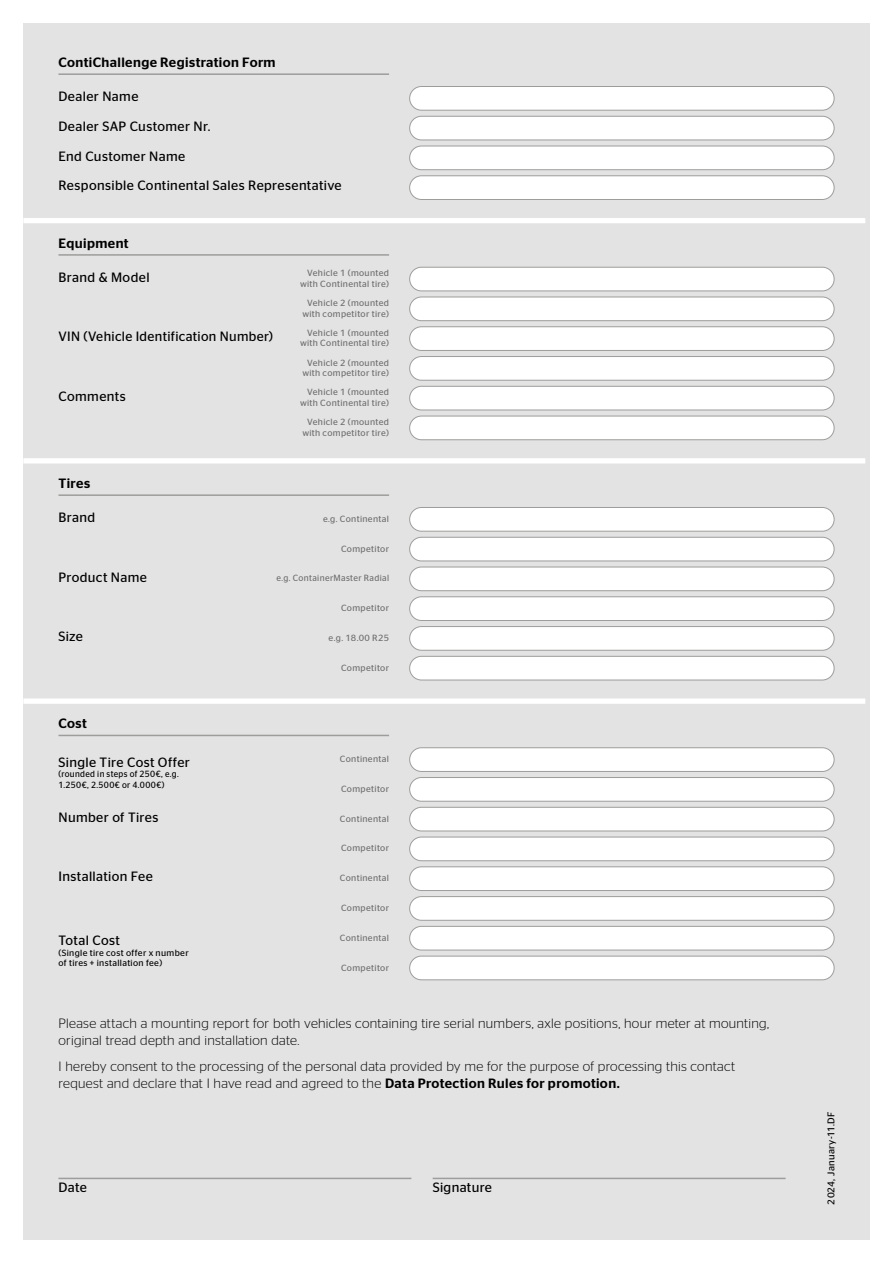
<style>
.page{position:relative;width:893px;height:1263px;background:#fff}
.page>*{position:absolute;margin:0;border:0;box-sizing:border-box;transform-origin:0 0}
.t1{font:300 13.5px/17px "Continental Stag Sans";letter-spacing:.02em;color:#000}
.t2{font:13.5px "Continental Stag Sans";letter-spacing:.025em;color:#000}
.t3{font:500 13.5px "Continental Stag Sans";letter-spacing:.03em;color:#000}
.t4{font:9.75px "Continental Stag Sans";letter-spacing:.035em;color:#000}
.t5{font:9px/10.5px "Continental Stag Sans";letter-spacing:.04em;color:#706f6f;text-align:right}
.t6{font:9px/10.5px "Continental Stag Sans";letter-spacing:.04em;color:#000}
.t7{font:9px/10.5px "Continental Stag Sans";letter-spacing:.04em;color:#000;scale:.94 1}
.s1{font-weight:500}
</style>
<div class="page">
<div style="left:23px;top:23px;width:847px;height:1216px;background:#e3e3e3"></div>
<svg style="left:23px;top:218px;width:842px;height:486px"></svg>
<hr style="left:58px;top:73px;width:331px;height:2px;background:#9d9d9c">
<hr style="left:58px;top:254px;width:331px;height:2px;background:#9d9d9c">
<hr style="left:58px;top:494px;width:331px;height:2px;background:#9d9d9c">
<hr style="left:58px;top:735px;width:331px;height:1px;background:#9d9d9c">
<div style="left:410px;top:86px;width:424px;height:24px;background:#fff;border-radius:12px"></div>
<div style="left:409px;top:86px;width:425px;height:25px;border:1px solid #9d9d9c;border-radius:12px"></div>
<div style="left:410px;top:116px;width:424px;height:24px;background:#fff;border-radius:12px"></div>
<div style="left:409px;top:116px;width:425px;height:24px;border:1px solid #9d9d9c;border-radius:12px"></div>
<div style="left:410px;top:267px;width:424px;height:24px;background:#fff;border-radius:12px"></div>
<div style="left:409px;top:267px;width:425px;height:24px;border:1px solid #9d9d9c;border-radius:12px"></div>
<div style="left:410px;top:327px;width:424px;height:23px;background:#fff;border-radius:12px"></div>
<div style="left:409px;top:326px;width:425px;height:25px;border:1px solid #9d9d9c;border-radius:12px"></div>
<div style="left:410px;top:146px;width:424px;height:24px;background:#fff;border-radius:12px"></div>
<div style="left:409px;top:146px;width:425px;height:24px;border:1px solid #9d9d9c;border-radius:12px"></div>
<div style="left:410px;top:297px;width:424px;height:24px;background:#fff;border-radius:12px"></div>
<div style="left:409px;top:297px;width:425px;height:24px;border:1px solid #9d9d9c;border-radius:12px"></div>
<div style="left:410px;top:356px;width:424px;height:24px;background:#fff;border-radius:12px"></div>
<div style="left:409px;top:356px;width:425px;height:25px;border:1px solid #9d9d9c;border-radius:12px"></div>
<div style="left:410px;top:176px;width:424px;height:23px;background:#fff;border-radius:12px"></div>
<div style="left:409px;top:175px;width:425px;height:25px;border:1px solid #9d9d9c;border-radius:12px"></div>
<div style="left:410px;top:386px;width:424px;height:24px;background:#fff;border-radius:12px"></div>
<div style="left:409px;top:386px;width:425px;height:24px;border:1px solid #9d9d9c;border-radius:12px"></div>
<div style="left:410px;top:416px;width:424px;height:24px;background:#fff;border-radius:12px"></div>
<div style="left:409px;top:416px;width:425px;height:24px;border:1px solid #9d9d9c;border-radius:12px"></div>
<div style="left:410px;top:507px;width:424px;height:24px;background:#fff;border-radius:12px"></div>
<div style="left:409px;top:507px;width:425px;height:24px;border:1px solid #9d9d9c;border-radius:12px"></div>
<div style="left:410px;top:748px;width:424px;height:23px;background:#fff;border-radius:12px"></div>
<div style="left:409px;top:747px;width:425px;height:25px;border:1px solid #9d9d9c;border-radius:12px"></div>
<div style="left:410px;top:896px;width:424px;height:24px;background:#fff;border-radius:12px"></div>
<div style="left:409px;top:896px;width:425px;height:25px;border:1px solid #9d9d9c;border-radius:12px"></div>
<div style="left:410px;top:567px;width:424px;height:24px;background:#fff;border-radius:12px"></div>
<div style="left:409px;top:567px;width:425px;height:24px;border:1px solid #9d9d9c;border-radius:12px"></div>
<div style="left:410px;top:807px;width:424px;height:24px;background:#fff;border-radius:12px"></div>
<div style="left:409px;top:807px;width:425px;height:24px;border:1px solid #9d9d9c;border-radius:12px"></div>
<div style="left:410px;top:956px;width:424px;height:24px;background:#fff;border-radius:12px"></div>
<div style="left:409px;top:956px;width:425px;height:24px;border:1px solid #9d9d9c;border-radius:12px"></div>
<div style="left:410px;top:537px;width:424px;height:24px;background:#fff;border-radius:12px"></div>
<div style="left:409px;top:537px;width:425px;height:24px;border:1px solid #9d9d9c;border-radius:12px"></div>
<div style="left:410px;top:777px;width:424px;height:24px;background:#fff;border-radius:12px"></div>
<div style="left:409px;top:777px;width:425px;height:24px;border:1px solid #9d9d9c;border-radius:12px"></div>
<div style="left:410px;top:926px;width:424px;height:24px;background:#fff;border-radius:12px"></div>
<div style="left:409px;top:926px;width:425px;height:24px;border:1px solid #9d9d9c;border-radius:12px"></div>
<div style="left:410px;top:597px;width:424px;height:23px;background:#fff;border-radius:12px"></div>
<div style="left:409px;top:596px;width:425px;height:25px;border:1px solid #9d9d9c;border-radius:12px"></div>
<div style="left:410px;top:837px;width:424px;height:24px;background:#fff;border-radius:12px"></div>
<div style="left:409px;top:837px;width:425px;height:24px;border:1px solid #9d9d9c;border-radius:12px"></div>
<div style="left:410px;top:626px;width:424px;height:24px;background:#fff;border-radius:12px"></div>
<div style="left:409px;top:626px;width:425px;height:25px;border:1px solid #9d9d9c;border-radius:12px"></div>
<div style="left:410px;top:867px;width:424px;height:23px;background:#fff;border-radius:12px"></div>
<div style="left:409px;top:866px;width:425px;height:25px;border:1px solid #9d9d9c;border-radius:12px"></div>
<div style="left:410px;top:656px;width:424px;height:24px;background:#fff;border-radius:12px"></div>
<div style="left:409px;top:656px;width:425px;height:24px;border:1px solid #9d9d9c;border-radius:12px"></div>
<hr style="left:58px;top:1178px;width:353px;height:1px;background:#9d9d9c">
<hr style="left:433px;top:1178px;width:353px;height:1px;background:#9d9d9c">
<h1 class="t3" style="left:58px;top:55px;width:219px">ContiChallenge Registration Form</h1>
<h1 class="t2" style="left:58px;top:89px;width:82px">Dealer Name</h1>
<h1 class="t2" style="left:58px;top:119px;width:153px">Dealer SAP Customer Nr.</h1>
<h1 class="t2" style="left:58px;top:148px;width:128px">End Customer Name</h1>
<h1 class="t2" style="left:58px;top:178px;width:285px">Responsible Continental Sales Representative</h1>
<h1 class="t3" style="left:58px;top:235px;width:72px">Equipment</h1>
<h1 class="t2" style="left:58px;top:269px;width:93px">Brand &amp; Model</h1>
<p class="t5" style="left:300px;top:268px;width:91px">Vehicle 1 (mounted with Continental tire)</p>
<p class="t5" style="left:302px;top:298px;width:88px;text-align:center">Vehicle 2 (mounted with competitor tire)</p>
<h1 class="t2" style="left:58px;top:329px;width:216px">VIN (Vehicle Identification Number)</h1>
<p class="t5" style="left:300px;top:327px;width:91px">Vehicle 1 (mounted with Continental tire)</p>
<p class="t5" style="left:302px;top:357px;width:88px;text-align:center">Vehicle 2 (mounted with competitor tire)</p>
<h1 class="t2" style="left:58px;top:389px;width:69px">Comments</h1>
<p class="t5" style="left:300px;top:387px;width:91px">Vehicle 1 (mounted with Continental tire)</p>
<p class="t5" style="left:302px;top:417px;width:88px;text-align:center">Vehicle 2 (mounted with competitor tire)</p>
<h1 class="t3" style="left:58px;top:476px;width:33px">Tires</h1>
<h1 class="t2" style="left:58px;top:510px;width:38px">Brand</h1>
<p class="t5" style="left:323px;top:513px;width:68px">e.g. Continental</p>
<p class="t5" style="left:341px;top:543px;width:49px">Competitor</p>
<h1 class="t2" style="left:58px;top:569px;width:90px">Product Name</h1>
<p class="t5" style="left:276px;top:573px;width:114px">e.g. ContainerMaster Radial</p>
<p class="t5" style="left:341px;top:603px;width:49px">Competitor</p>
<h1 class="t2" style="left:58px;top:629px;width:26px">Size</h1>
<p class="t5" style="left:329px;top:632px;width:62px">e.g. 18.00 R25</p>
<p class="t5" style="left:341px;top:662px;width:49px">Competitor</p>
<h1 class="t3" style="left:58px;top:716px;width:30px">Cost</h1>
<h1 class="t2" style="left:58px;top:754px;width:133px">Single Tire Cost Offer</h1>
<p class="t7" style="left:58px;top:769px;width:129px">(rounded in steps of 250€, e.g.<br>1.250€, 2.500€ or 4.000€)</p>
<p class="t5" style="left:340px;top:754px;width:51px">Continental</p>
<p class="t5" style="left:341px;top:783px;width:49px">Competitor</p>
<h1 class="t2" style="left:58px;top:809px;width:101px">Number of Tires</h1>
<p class="t5" style="left:340px;top:813px;width:51px">Continental</p>
<p class="t5" style="left:341px;top:843px;width:49px">Competitor</p>
<h1 class="t2" style="left:58px;top:869px;width:96px">Installation Fee</h1>
<p class="t5" style="left:340px;top:873px;width:51px">Continental</p>
<p class="t5" style="left:341px;top:902px;width:49px">Competitor</p>
<h1 class="t2" style="left:58px;top:933px;width:63px">Total Cost</h1>
<p class="t6" style="left:58px;top:947px;width:132px">(Single tire cost offer x number of tires + installation fee)</p>
<p class="t5" style="left:340px;top:932px;width:51px">Continental</p>
<p class="t5" style="left:341px;top:962px;width:49px">Competitor</p>
<h1 class="t1" style="left:58px;top:1015px;width:712px">Please attach a mounting report for both vehicles containing tire serial numbers, axle positions, hour meter at mounting, original tread depth and installation date.</h1>
<h1 class="t1" style="left:58px;top:1057px;width:678px">I hereby consent to the processing of the personal data provided by me for the purpose of processing this contact request and declare that I have read and agreed to the <span class="s1">Data Protection Rules for promotion.</span></h1>
<h1 class="t2" style="left:58px;top:1179px;width:30px">Date</h1>
<h1 class="t2" style="left:433px;top:1179px;width:61px">Signature</h1>
<p class="t4" style="left:826px;top:1204px;width:95px;rotate:-90deg">2024, January-11.DF</p>
</div>
